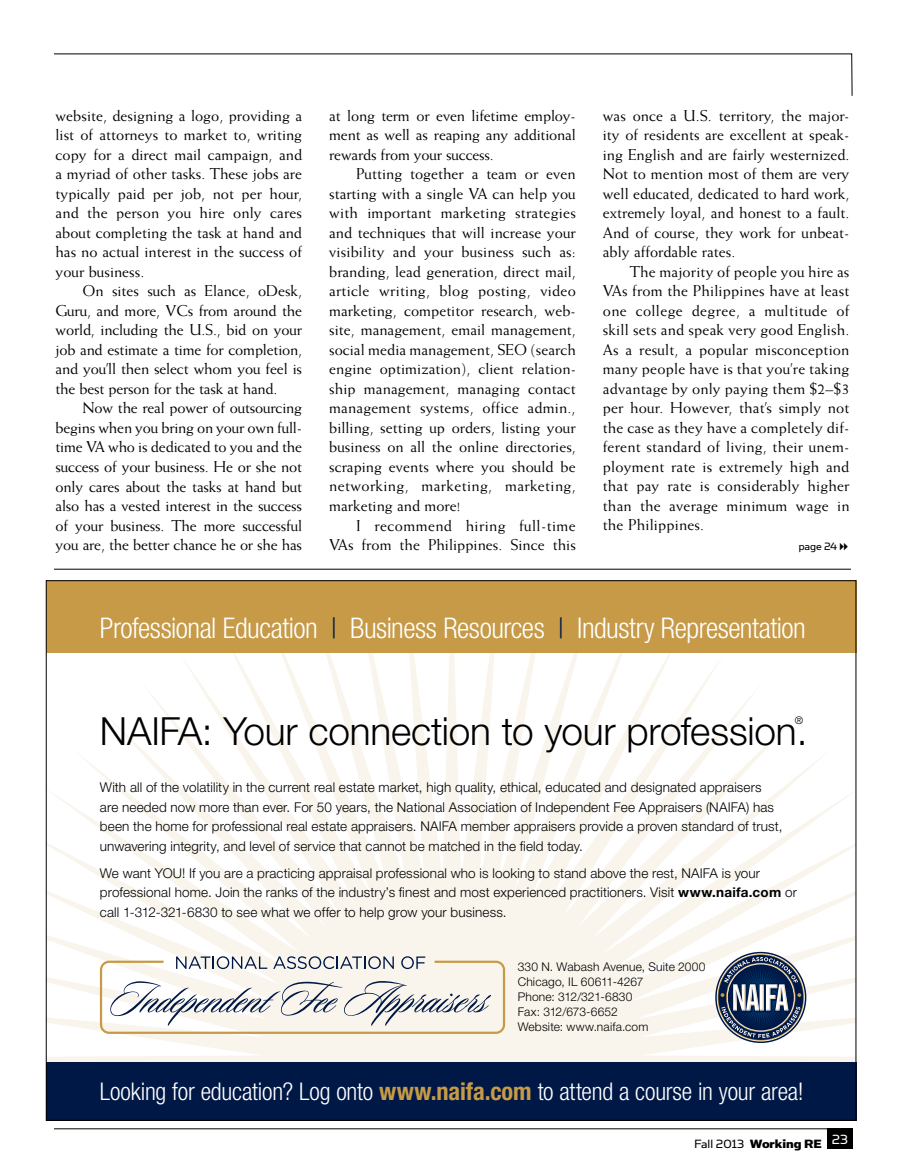
<style>
.page{position:relative;width:905px;height:1176px;background:#fff}
.page>*{position:absolute;margin:0;border:0;box-sizing:border-box;transform-origin:0 0}
.t1{font:300 38.85px "Helvetica Neue LT Std";letter-spacing:-.005em;color:#000}
.t2{font:300 condensed 28.5px "Helvetica Neue LT Std";letter-spacing:-.015em;color:#fff}
.t3{font:300 condensed 24.3px "Helvetica Neue LT Std";letter-spacing:-.01em;color:#fff}
.t4{font:15.75px/19.5px "Weiss";color:#000;text-align:justify}
.t5{font:300 13.5px/19.5px "Helvetica Neue LT Std";letter-spacing:.01em;color:#000}
.t6{font:13.5px "Simian Text Chimpanzee";color:#000}
.t7{font:300 12px/15px "Helvetica Neue LT Std";letter-spacing:.015em;color:#000}
.t8{font:12px "Simian Text Orangutan";letter-spacing:-.005em;color:#000}
.t9{font:300 10.5px "Helvetica Neue LT Std";color:#000}
.s1{color:#001846}
.s2{font-weight:700}
.s3{font-weight:700;color:#c69a47}
.s4{font-family:"Simian Text Orangutan"}
</style>
<div class="page">
<hr style="left:54px;top:1128px;width:798px;height:1px;background:#000">
<div style="left:827px;top:1128px;width:25px;height:20px;background:#000"></div>
<svg style="left:54px;top:53px;width:798px;height:43px"></svg>
<svg style="left:48px;top:652px;width:806px;height:409px"></svg>
<svg style="left:100px;top:956px;width:405px;height:77px"></svg>
<div style="left:46px;top:1061px;width:810px;height:59px;background:#001846"></div>
<svg style="left:715px;top:951px;width:91px;height:91px"></svg>
<div style="left:46px;top:580px;width:810px;height:72px;background:#c69a47"></div>
<hr style="left:54px;top:568px;width:796px;height:1px;background:#000">
<p class="t4" style="left:56px;top:105px;width:248px">website, designing a logo, providing a list of attorneys to market to, writing copy for a direct mail campaign, and a myriad of other tasks. These jobs are typically paid per job, not per hour, and the person you hire only cares about completing the task at hand and has no actual interest in the success of your business.</p>
<p class="t4" style="left:56px;top:281px;width:248px;text-indent:27px">On sites such as Elance, oDesk, Guru, and more, VCs from around the world, including the U.S., bid on your job and estimate a time for completion, and you’ll then select whom you feel is the best person for the task at hand.</p>
<p class="t4" style="left:56px;top:398px;width:248px;text-indent:27px">Now the real power of outsourcing begins when you bring on your own full&shy;time VA who is dedicated to you and the success of your business. He or she not only cares about the tasks at hand but also has a vested interest in the success of your business. The more successful you are, the better chance he or she has</p>
<p class="t4" style="left:329px;top:105px;width:248px">at long term or even lifetime employ&shy;ment as well as reaping any additional rewards from your success.</p>
<p class="t4" style="left:329px;top:164px;width:248px;text-indent:27px">Putting together a team or even starting with a single VA can help you with important marketing strategies and techniques that will increase your visibility and your business such as: branding, lead generation, direct mail, article writing, blog posting, video marketing, competitor research, web&shy;site, management, email management, social media management, SEO (search engine optimization), client relation&shy;ship management, managing contact management systems, office admin., billing, setting up orders, listing your business on all the online directories, scraping events where you should be networking, marketing, marketing, marketing and more!</p>
<p class="t4" style="left:329px;top:515px;width:248px;text-align:right">I recommend hiring full-time<br>VAs from the Philippines. Since this</p>
<p class="t4" style="left:602px;top:105px;width:248px">was once a U.S. territory, the major&shy;ity of residents are excellent at speak&shy;ing English and are fairly westernized.<br>Not to mention most of them are very well educated, dedicated to hard work, extremely loyal, and honest to a fault.<br>And of course, they work for unbeat&shy;ably affordable rates.</p>
<p class="t4" style="left:602px;top:261px;width:248px;text-indent:27px">The majority of people you hire as VAs from the Philippines have at least one college degree, a multitude of skill sets and speak very good English.<br>As a result, a popular misconception many people have is that you’re taking advantage by only paying them $2–$3 per hour. However, that’s simply not the case as they have a completely dif&shy;ferent standard of living, their unem&shy;ployment rate is extremely high and that pay rate is considerably higher than the average minimum wage in the Philippines.</p>
<p class="t8" style="left:798px;top:540px;width:40px">page 24</p>
<h2 class="t2" style="left:100px;top:611px;width:707px">Professional Education <span class="s1">|</span> Business Resources <span class="s1">|</span> Industry Representation</h2>
<p class="t9" style="left:794px;top:713px;width:10px">®</p>
<h1 class="t1" style="left:100px;top:707px;width:709px">NAIFA: Your connection to your profession.</h1>
<p class="t5" style="left:100px;top:777px;width:684px">With all of the volatility in the current real estate market, high quality, ethical, educated and designated appraisers are needed now more than ever. For 50 years, the National Association of Independent Fee Appraisers (NAIFA) has been the home for professional real estate appraisers. NAIFA member appraisers provide a proven standard of trust, unwavering integrity, and level of service that cannot be matched in the field today.</p>
<p class="t5" style="left:100px;top:862px;width:698px">We want YOU! If you are a practicing appraisal professional who is looking to stand above the rest, NAIFA is your professional home. Join the ranks of the industry’s finest and most experienced practitioners. Visit <span class="s2">www.naifa.com</span> or call 1-312-321-6830 to see what we offer to help grow your business.</p>
<p class="t7" style="left:517px;top:958px;width:189px">330 N. Wabash Avenue, Suite 2000<br>Chicago, IL 60611-4267<br>Phone: 312/321-6830<br>Fax: 312/673-6652<br>Website: www.naifa.com</p>
<h3 class="t3" style="left:100px;top:1076px;width:705px">Looking for education? Log onto <span class="s3">www.naifa.com</span> to attend a course in your area!</h3>
<p class="t6" style="left:694px;top:1135px;width:155px"><span class="s4">Fall 2013</span> Working RE <sup>23</sup></p>
</div>
